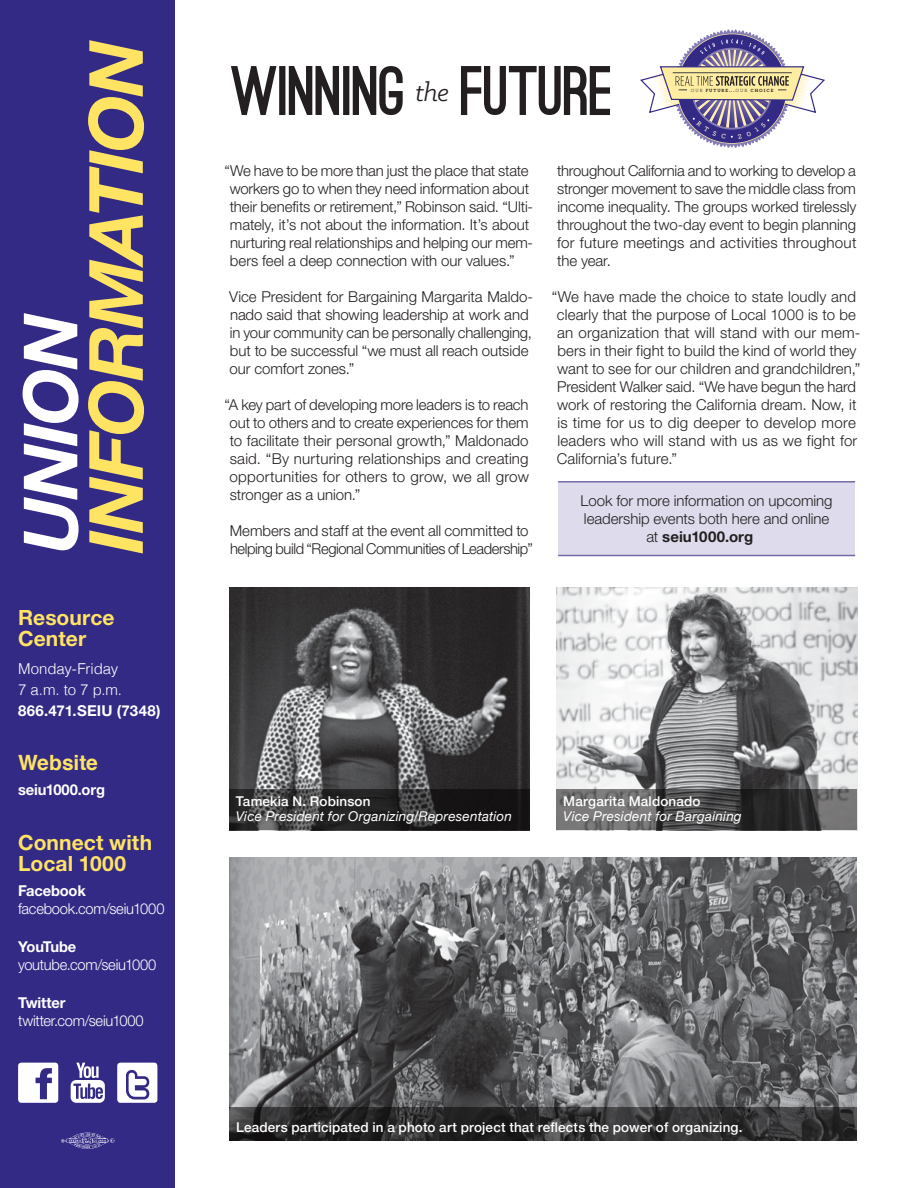
<style>
.page{position:relative;width:918px;height:1188px;background:#fff}
.page>*{position:absolute;margin:0;border:0;box-sizing:border-box;transform-origin:0 0}
.t1{font:900 66.45px "Ostrich Sans";letter-spacing:-.025em;color:#231f20}
.t2{font:italic 28.05px "Klinic Slab";color:#231f20}
.t3{font:700 21px/21px "Helvetica Neue LT Std";letter-spacing:.005em;color:#ffe363}
.t4{font:700 21px "Helvetica";letter-spacing:-.005em;color:#ffe363}
.t5{font:300 15px/18px "Helvetica Neue LT Std";letter-spacing:-.005em;color:#231f20}
.t6{font:300 15px/18px "Helvetica Neue LT Std";letter-spacing:-.025em;color:#231f20}
.t7{font:300 15px "Helvetica Neue LT Std";letter-spacing:-.02em;color:#fff}
.t8{font:700 15px "Helvetica Neue LT Std";letter-spacing:-.01em;color:#fff}
.t9{font:300 15px/21px "Helvetica";letter-spacing:-.01em;color:#fff}
.t10{font:700 15px "Helvetica Neue LT Std";letter-spacing:.015em;color:#fff}
.t11{font:700 15px "Helvetica Neue LT Std";letter-spacing:.005em;color:#231f20}
.t12{font:700 15px "Helvetica Neue LT Std";letter-spacing:-.05em;color:#fff}
.t13{font:500 13.5px "Helvetica Neue";letter-spacing:.01em;color:#fff}
.t14{font:italic 13.5px "Helvetica Neue";letter-spacing:.015em;color:#fff}
.t15{font:700 4.8px "Archer";letter-spacing:.2em;color:#231f20}
.s1{font-weight:400}
.s2{font-weight:300}
</style>
<div class="page">
<div style="left:0;top:0;width:176px;height:1188px;background:#332a86"></div>
<svg style="left:88px;top:40px;width:56px;height:514px"></svg>
<svg style="left:23px;top:313px;width:56px;height:237px"></svg>
<div style="left:117px;top:1063px;width:40px;height:40px;background:#fff;border-radius:3px"></div>
<svg style="left:126px;top:1070px;width:24px;height:29px"></svg>
<div style="left:71px;top:1080px;width:34px;height:23px;background:#fff;border-radius:5px"></div>
<svg style="left:76px;top:1063px;width:23px;height:15px"></svg>
<svg style="left:73px;top:1084px;width:30px;height:15px"></svg>
<svg style="left:18px;top:1063px;width:40px;height:40px"></svg>
<svg style="left:61px;top:1133px;width:53px;height:16px"></svg>
<div style="left:558px;top:482px;width:297px;height:74px;background:#dedcec"></div>
<hr style="left:558px;top:481px;width:297px;height:2px;background:#746aaa">
<hr style="left:558px;top:555px;width:297px;height:1px;background:#746aaa">
<img style="left:229px;top:857px;width:628px;height:250px">
<img style="left:557px;top:587px;width:300px;height:203px">
<img style="left:229px;top:587px;width:300px;height:203px">
<svg style="left:229px;top:1107px;width:628px;height:34px;background:#2e2d2f"></svg>
<svg style="left:229px;top:790px;width:300px;height:40px;background:#2a292a"></svg>
<svg style="left:556px;top:790px;width:301px;height:40px;background:#535253"></svg>
<svg style="left:640px;top:29px;width:185px;height:119px"></svg>
<h3 class="t3" style="left:18px;top:606px;width:98px">Resource<br>Center</h3>
<p class="t9" style="left:18px;top:657px;width:106px">Monday-Friday<br>7 a.m. to 7 p.m.</p>
<p class="t10" style="left:18px;top:701px;width:144px">866.471.SEIU (7348)</p>
<h3 class="t4" style="left:18px;top:746px;width:81px">Website</h3>
<p class="t8" style="left:18px;top:780px;width:88px">seiu1000.org</p>
<h3 class="t3" style="left:18px;top:831px;width:136px">Connect with<br>Local 1000</h3>
<p class="t8" style="left:18px;top:881px;width:69px">Facebook</p>
<p class="t7" style="left:18px;top:899px;width:148px">facebook.com/seiu1000</p>
<p class="t12" style="left:18px;top:937px;width:60px">YouTube</p>
<p class="t7" style="left:18px;top:955px;width:140px">youtube.com/seiu1000</p>
<p class="t8" style="left:18px;top:993px;width:49px">Twitter</p>
<p class="t7" style="left:18px;top:1011px;width:127px">twitter.com/seiu1000</p>
<h1 class="t1" style="left:231px;top:66px;width:177px">WINNING</h1>
<h2 class="t2" style="left:416px;top:75px;width:35px">the</h2>
<h1 class="t1" style="left:461px;top:66px;width:155px">FUTURE</h1>
<p class="t15" style="left:691px;top:86px;width:84px"><span class="s1">OUR</span> FUTURE...<span class="s1">OUR</span> CHOICE</p>
<p class="t5" style="left:230px;top:161px;width:305px;text-indent:-5px">“We have to be more than just the place that state workers go to when they need information about their benefits or retirement,” Robinson said. “Ulti&shy;mately, it’s not about the information. It’s about nurturing real relationships and helping our mem&shy;bers feel a deep connection with our values.”</p>
<p class="t5" style="left:229px;top:287px;width:305px">Vice President for Bargaining Margarita Maldo&shy;nado said that showing leadership at work and in your community can be personally challenging, but to be successful “we must all reach outside our comfort zones.”</p>
<p class="t5" style="left:230px;top:395px;width:301px;text-align:justify;text-indent:-5px">“A key part of developing more leaders is to reach out to others and to create experiences for them to facilitate their personal growth,” Maldonado said. “By nurturing relationships and creating opportunities for others to grow, we all grow stronger as a union.”</p>
<p class="t6" style="left:230px;top:521px;width:305px">Members and staff at the event all committed to helping build “Regional Communities of Leadership”</p>
<p class="t5" style="left:557px;top:161px;width:301px;text-align:justify">throughout California and to working to develop a stronger movement to save the middle class from income inequality. The groups worked tirelessly throughout the two-day event to begin planning for future meetings and activities throughout the year.</p>
<p class="t5" style="left:557px;top:287px;width:305px;text-indent:-5px">“We have made the choice to state loudly and clearly that the purpose of Local 1000 is to be an organization that will stand with our mem&shy;bers in their fight to build the kind of world they want to see for our children and grandchildren,” President Walker said. “We have begun the hard work of restoring the California dream. Now, it is time for us to dig deeper to develop more leaders who will stand with us as we fight for California’s future.”</p>
<p class="t5" style="left:581px;top:491px;width:253px">Look for more information on upcoming</p>
<p class="t5" style="left:584px;top:509px;width:247px">leadership events both here and online</p>
<p class="t11" style="left:646px;top:527px;width:109px"><span class="s2">at</span> seiu1000.org</p>
<p class="t13" style="left:236px;top:790px;width:136px">Tamekia N. Robinson</p>
<p class="t14" style="left:236px;top:806px;width:278px">Vice President for Organizing/Representation</p>
<p class="t13" style="left:563px;top:790px;width:139px">Margarita Maldonado</p>
<p class="t14" style="left:563px;top:806px;width:180px">Vice President for Bargaining</p>
<p class="t13" style="left:236px;top:1116px;width:508px">Leaders participated in a photo art project that reflects the power of organizing.</p>
</div>
